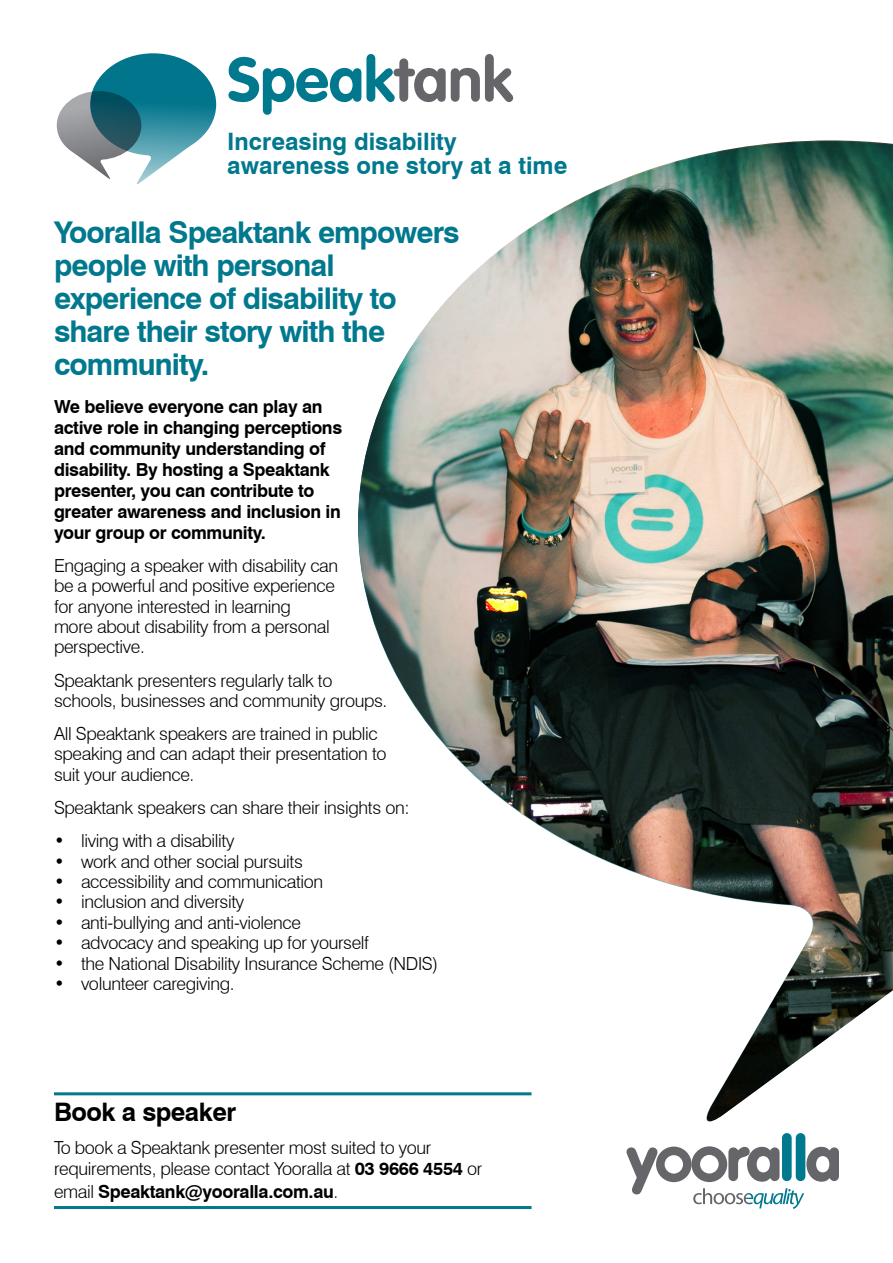
<style>
.page{position:relative;width:893px;height:1263px;background:#fff}
.page>*{position:absolute;margin:0;border:0;box-sizing:border-box;transform-origin:0 0}
.t1{font:700 61.5px "VAG Rounded Std";color:#00788d}
.t2{font:700 30px/33px "Swiss 721 BT";letter-spacing:-.03em;color:#00788d}
.t3{font:700 25.5px "Swiss 721 BT";letter-spacing:-.02em;color:#000101}
.t4{font:700 24px/24px "Swiss 721 BT";color:#00788d}
.t5{font:300 18px/20.4px "Swiss 721 BT";letter-spacing:-.02em;color:#000}
.t6{font:700 18px/21px "Swiss 721 BT";letter-spacing:-.02em;color:#000}
.s1{color:#65656a}
.s2{font-weight:700}
.s3{font-weight:700;color:#000101}
</style>
<div class="page">
<svg style="left:57px;top:53px;width:159px;height:132px"></svg>
<div style="left:782px;top:1133px;width:10px;height:48px;background:#00788d;border-radius:5px"></div>
<div style="left:796px;top:1133px;width:9px;height:48px;background:#00788d;border-radius:5px"></div>
<svg style="left:626px;top:1146px;width:213px;height:63px"></svg>
<img style="left:358px;top:142px;width:535px;height:980px">
<hr style="left:54px;top:1092px;width:477px;height:3px;background:#00788d">
<hr style="left:54px;top:1206px;width:477px;height:3px;background:#00788d">
<h1 class="t1" style="left:227px;top:44px;width:287px">Speak<span class="s1">tank</span></h1>
<h3 class="t4" style="left:227px;top:129px;width:342px">Increasing disability awareness one story at a time</h3>
<h2 class="t2" style="left:54px;top:215px;width:407px">Yooralla Speaktank empowers people with personal experience of disability to share their story with the community.</h2>
<p class="t6" style="left:54px;top:395px;width:290px">We believe everyone can play an active role in changing perceptions and community understanding of disability. By hosting a Speaktank presenter, you can contribute to greater awareness and inclusion in your group or community.</p>
<p class="t5" style="left:54px;top:555px;width:286px">Engaging a speaker with disability can be a powerful and positive experience for anyone interested in learning<br>more about disability from a personal perspective.</p>
<p class="t5" style="left:54px;top:670px;width:335px">Speaktank presenters regularly talk to schools, businesses and community groups.</p>
<p class="t5" style="left:54px;top:723px;width:334px">All Speaktank speakers are trained in public speaking and can adapt their presentation to suit your audience.</p>
<p class="t5" style="left:54px;top:797px;width:357px">Speaktank speakers can share their insights on:</p>
<p class="t5" style="left:54px;top:830px;width:182px">• living with a disability</p>
<p class="t5" style="left:54px;top:851px;width:250px">• work and other social pursuits</p>
<p class="t5" style="left:54px;top:871px;width:271px">• accessibility and communication</p>
<p class="t5" style="left:54px;top:891px;width:192px">• inclusion and diversity</p>
<p class="t5" style="left:54px;top:912px;width:248px">• anti-bullying and anti-violence</p>
<p class="t5" style="left:54px;top:932px;width:316px">• advocacy and speaking up for yourself</p>
<p class="t5" style="left:54px;top:953px;width:386px">• the National Disability Insurance Scheme (NDIS)</p>
<p class="t5" style="left:54px;top:973px;width:182px">• volunteer caregiving.</p>
<h3 class="t3" style="left:54px;top:1096px;width:184px">Book a speaker</h3>
<p class="t5" style="left:54px;top:1136px;width:430px;line-height:21.8px">To book a Speaktank presenter most suited to your requirements, please contact Yooralla at <span class="s2">03 9666 4554</span> or email <span class="s3">Speaktank@yooralla.com.au</span>.</p>
</div>
